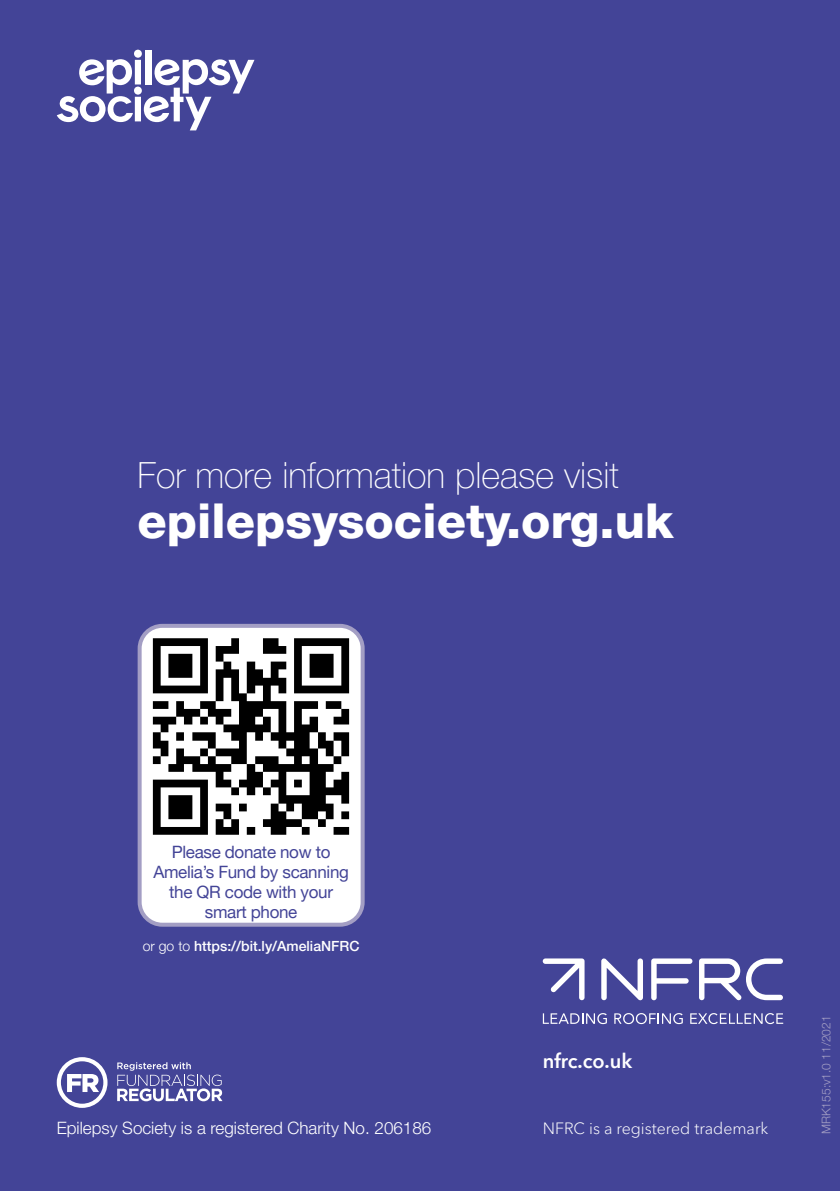
<style>
.page{position:relative;width:840px;height:1191px;background:#fff}
.page>*{position:absolute;margin:0;border:0;box-sizing:border-box;transform-origin:0 0}
._02_Heading_01{font:800 48px "Helvetica Neue LT Pro";color:#fff}
._02_Heading_01-2{font:100 36px "Helvetica Neue LT Pro";color:#fff}
.t1{font:600 20px "Avenir Next W1 G";color:#fff}
.t2{font:17px/20px "Helvetica Neue LT Pro";letter-spacing:-.02em;color:#434497;text-align:center}
.t3{font:300 17px "Helvetica Neue LT Pro";color:#fff}
.t4{font:300 16px "Avenir Next W1 G";color:#fff}
.t5{font:500 14px "Helvetica Neue LT Pro";color:#fff}
.t6{font:300 12px "Helvetica Neue LT Pro";color:#a39ec4}
.s1{font-weight:300}
</style>
<div class="page">
<div style="left:0;top:0;width:839px;height:1191px;background:#434497"></div>
<svg style="left:57px;top:50px;width:197px;height:80px"></svg>
<svg style="left:542px;top:1013px;width:64px;height:11px"></svg>
<svg style="left:614px;top:1013px;width:68px;height:11px"></svg>
<svg style="left:690px;top:1013px;width:92px;height:11px"></svg>
<svg style="left:601px;top:958px;width:41px;height:42px"></svg>
<svg style="left:651px;top:958px;width:41px;height:42px"></svg>
<svg style="left:699px;top:958px;width:83px;height:42px"></svg>
<svg style="left:542px;top:958px;width:42px;height:42px"></svg>
<div style="left:139px;top:626px;width:223px;height:298px;background:#fff;border-radius:23px"></div>
<div style="left:137px;top:624px;width:227px;height:302px;border:4px solid #a39ec4;border-radius:23px"></div>
<svg style="left:57px;top:1057px;width:50px;height:50px"></svg>
<svg style="left:117px;top:1062px;width:105px;height:39px"></svg>
<img style="left:152px;top:638px;width:198px;height:197px">
<p class="_02_Heading_01-2" style="left:137px;top:454px;width:482px">For more information please visit</p>
<p class="_02_Heading_01" style="left:137px;top:492px;width:537px">epilepsysociety.org.uk</p>
<p class="t2" style="left:153px;top:841px;width:197px">Please donate now to<br>Amelia’s Fund by scanning the QR code with your smart phone</p>
<p class="t5" style="left:143px;top:938px;width:218px"><span class="s1">or go to</span> https://bit.ly/AmeliaNFRC</p>
<p class="t1" style="left:542px;top:1045px;width:91px">nfrc.co.uk</p>
<p class="t3" style="left:57px;top:1117px;width:376px">Epilepsy Society is a registered Charity No. 206186</p>
<p class="t4" style="left:542px;top:1115px;width:227px">NFRC is a registered trademark</p>
<p class="t6" style="left:818px;top:1134px;width:120px;rotate:-90deg">MRK155:v1.0 11/2021</p>
</div>
